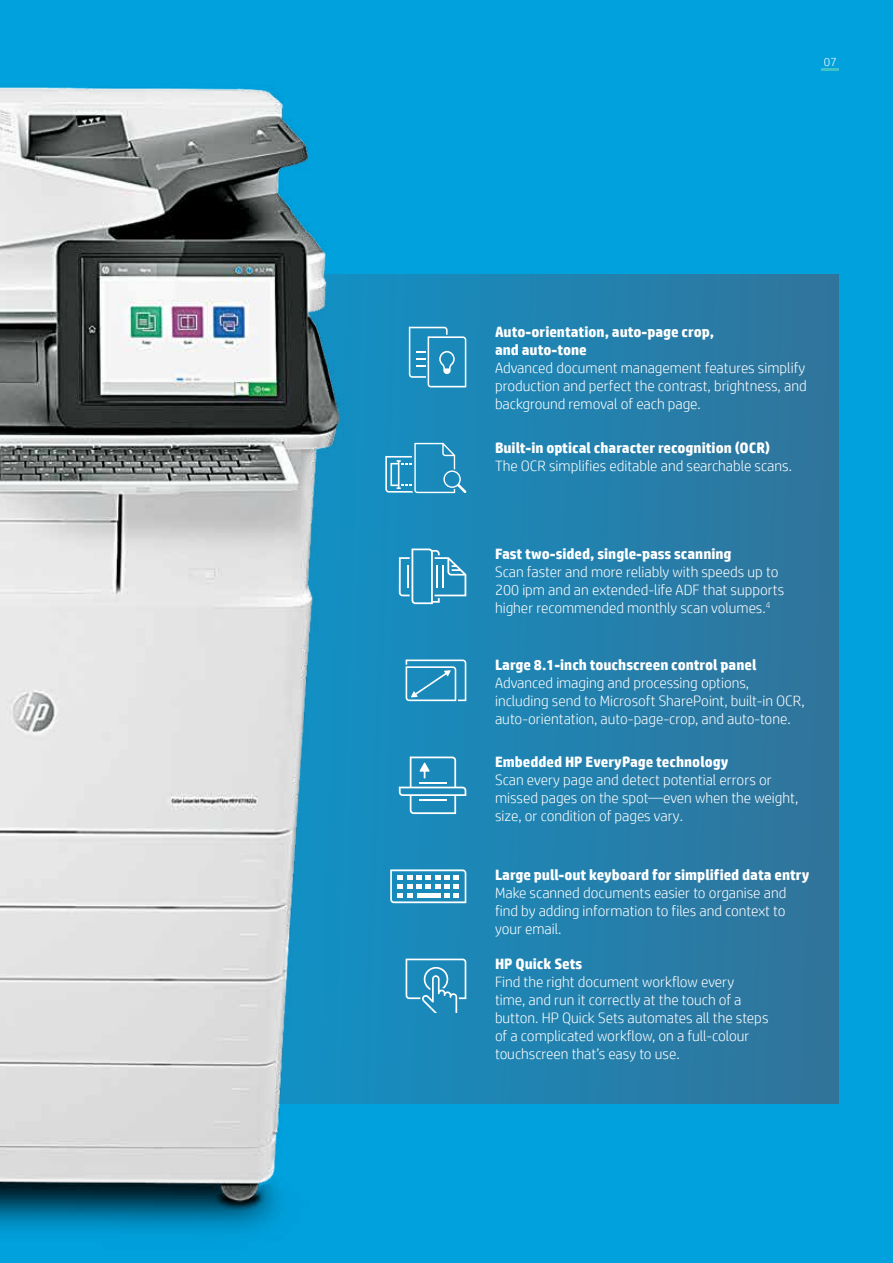
<style>
.page{position:relative;width:893px;height:1263px;background:#00a1dd}
.page>*{position:absolute;margin:0;border:0;box-sizing:border-box;transform-origin:0 0}
.t1{font:300 15px/18px "HP Simplified";color:#fff}
.t2{font:700 15px/18px "HP Simplified";color:#fff}
.t3{font:300 12px "HP Simplified";color:#fff}
</style>
<div class="page">
<svg style="left:353px;top:274px;width:486px;height:830px;fill:#2480ac"></svg>
<img style="left:0;top:87px;width:353px;height:1145px">
<svg style="left:385px;top:443px;width:81px;height:50px"></svg>
<svg style="left:406px;top:958px;width:60px;height:55px"></svg>
<hr style="left:822px;top:68px;width:17px;height:3px;background:#42c1c8">
<svg style="left:409px;top:327px;width:57px;height:60px"></svg>
<svg style="left:390px;top:869px;width:76px;height:34px"></svg>
<svg style="left:399px;top:548px;width:67px;height:56px"></svg>
<svg style="left:399px;top:756px;width:67px;height:58px"></svg>
<svg style="left:406px;top:659px;width:60px;height:42px"></svg>
<p class="t3" style="left:824px;top:54px;width:14px">07</p>
<p class="t2" style="left:495px;top:323px;width:220px">Auto-orientation, auto-page crop, and auto-tone</p>
<p class="t1" style="left:495px;top:358px;width:313px;text-align:justify">Advanced document management features simplify production and perfect the contrast, brightness, and background removal of each page.</p>
<p class="t2" style="left:495px;top:439px;width:276px">Built-in optical character recognition (OCR)</p>
<p class="t1" style="left:495px;top:457px;width:298px">The OCR simplifies editable and searchable scans.</p>
<p class="t2" style="left:495px;top:545px;width:238px">Fast two-sided, single-pass scanning</p>
<p class="t1" style="left:495px;top:562px;width:291px">Scan faster and more reliably with speeds up to<br>200 ipm and an extended-life ADF that supports higher recommended monthly scan volumes.<sup>4</sup></p>
<p class="t2" style="left:495px;top:656px;width:263px">Large 8.1-inch touchscreen control panel</p>
<p class="t1" style="left:495px;top:673px;width:311px">Advanced imaging and processing options, including send to Microsoft SharePoint, built-in OCR, auto-orientation, auto-page-crop, and auto-tone.</p>
<p class="t2" style="left:495px;top:753px;width:235px">Embedded HP EveryPage technology</p>
<p class="t1" style="left:495px;top:770px;width:305px">Scan every page and detect potential errors or missed pages on the spot—even when the weight, size, or condition of pages vary.</p>
<p class="t2" style="left:495px;top:866px;width:316px">Large pull-out keyboard for simplified data entry</p>
<p class="t1" style="left:495px;top:883px;width:293px;text-align:justify">Make scanned documents easier to organise and find by adding information to files and context to your email.</p>
<p class="t2" style="left:495px;top:955px;width:89px">HP Quick Sets</p>
<p class="t1" style="left:495px;top:972px;width:275px">Find the right document workflow every<br>time, and run it correctly at the touch of a button. HP Quick Sets automates all the steps of a complicated workflow, on a full-colour touchscreen that’s easy to use.</p>
</div>
